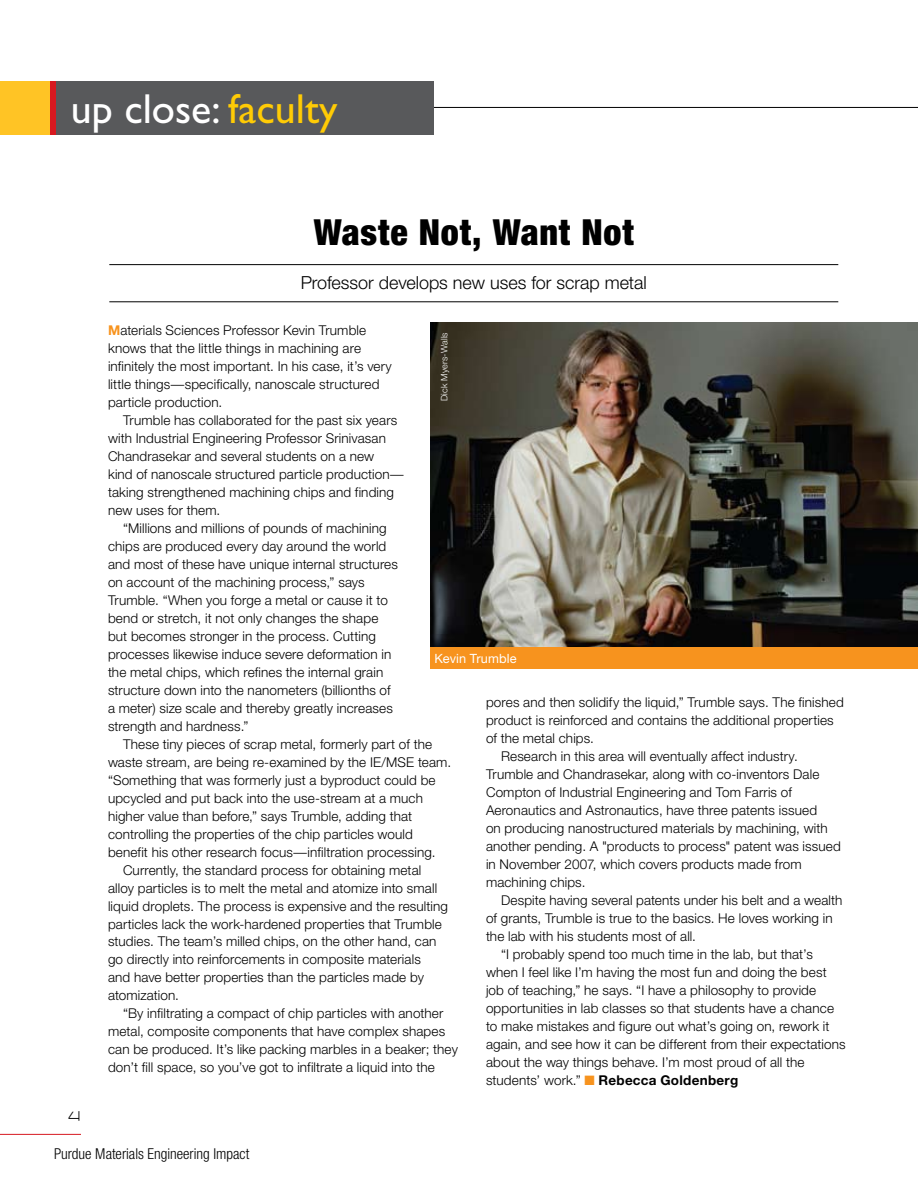
<style>
.page{position:relative;width:918px;height:1188px;background:#fff}
.page>*{position:absolute;margin:0;border:0;box-sizing:border-box;transform-origin:0 0}
.t1{font:42px "Gill Sans";color:#fff}
.t2{font:900 condensed 36px "Helvetica Neue";letter-spacing:.02em;color:#000}
.t3{font:300 18px "Helvetica Neue";letter-spacing:-.005em;color:#000}
.t4{font:300 condensed 15px "Helvetica Neue";color:#000}
.t5{font:300 15px "SF Grandezza";color:#000}
.t6{font:300 13.5px/18px "Helvetica Neue";letter-spacing:.01em;color:#000}
.t7{font:700 13.5px "Helvetica Neue";letter-spacing:.02em;color:#000}
.t8{font:12.75px "Helvetica Neue";letter-spacing:.01em;color:#fff}
.t9{font:300 9px "Helvetica Neue";letter-spacing:.025em;color:#fff}
.s1{color:#ffcb05}
.s2{font-weight:700;color:#f7931e}
.s3{font-weight:300}
.s4{color:#f7931e}
</style>
<div class="page">
<hr style="left:0;top:1134px;width:81px;height:1px;background:#d71920">
<div style="left:431px;top:645px;width:487px;height:24px;background:#f7931e"></div>
<hr style="left:109px;top:264px;width:729px;height:1px;background:#000">
<hr style="left:109px;top:302px;width:729px;height:1px;background:#000">
<img style="left:431px;top:322px;width:487px;height:324px">
<hr style="left:0;top:107px;width:918px;height:1px;background:#000">
<div style="left:55px;top:81px;width:379px;height:54px;background:#58595b"></div>
<div style="left:0;top:81px;width:50px;height:54px;background:#ffc425"></div>
<div style="left:50px;top:81px;width:6px;height:54px;background:#d71920"></div>
<h1 class="t1" style="left:71px;top:85px;width:268px">up close: <span class="s1">faculty</span></h1>
<h2 class="t2" style="left:314px;top:210px;width:321px">Waste Not, Want Not</h2>
<h3 class="t3" style="left:301px;top:271px;width:348px">Professor develops new uses for scrap metal</h3>
<p class="t6" style="left:108px;top:321px;width:285px"><span class="s2">M</span>aterials Sciences Professor Kevin Trumble knows that the little things in machining are infinitely the most important. In his case, it’s very little things—specifically, nanoscale structured particle production.</p>
<p class="t6" style="left:108px;top:411px;width:297px;text-indent:15px">Trumble has collaborated for the past six years with Industrial Engineering Professor Srinivasan Chandrasekar and several students on a new<br>kind of nanoscale structured particle production— taking strengthened machining chips and finding new uses for them.</p>
<p class="t6" style="left:108px;top:518px;width:292px;text-indent:15px">“Millions and millions of pounds of machining chips are produced every day around the world and most of these have unique internal structures on account of the machining process,” says Trumble. “When you forge a metal or cause it to bend or stretch, it not only changes the shape but becomes stronger in the process. Cutting processes likewise induce severe deformation in the metal chips, which refines the internal grain structure down into the nanometers (billionths of a meter) size scale and thereby greatly increases strength and hardness.”</p>
<p class="t6" style="left:123px;top:734px;width:311px">These tiny pieces of scrap metal, formerly part of the</p>
<p class="t6" style="left:108px;top:752px;width:345px">waste stream, are being re-examined by the IE/MSE team.</p>
<p class="t6" style="left:108px;top:770px;width:329px">“Something that was formerly just a byproduct could be</p>
<p class="t6" style="left:108px;top:788px;width:317px">upcycled and put back into the use-stream at a much</p>
<p class="t6" style="left:108px;top:806px;width:306px">higher value than before,” says Trumble, adding that</p>
<p class="t6" style="left:108px;top:824px;width:306px">controlling the properties of the chip particles would</p>
<p class="t6" style="left:108px;top:842px;width:329px">benefit his other research focus—infiltration processing.</p>
<p class="t6" style="left:123px;top:860px;width:300px">Currently, the standard process for obtaining metal</p>
<p class="t6" style="left:108px;top:878px;width:331px">alloy particles is to melt the metal and atomize into small</p>
<p class="t6" style="left:108px;top:896px;width:342px">liquid droplets. The process is expensive and the resulting</p>
<p class="t6" style="left:108px;top:914px;width:335px">particles lack the work-hardened properties that Trumble</p>
<p class="t6" style="left:108px;top:932px;width:330px">studies. The team’s milled chips, on the other hand, can</p>
<p class="t6" style="left:108px;top:950px;width:314px">go directly into reinforcements in composite materials</p>
<p class="t6" style="left:108px;top:968px;width:317px">and have better properties than the particles made by</p>
<p class="t6" style="left:108px;top:986px;width:73px">atomization.</p>
<p class="t6" style="left:123px;top:1004px;width:322px">“By infiltrating a compact of chip particles with another</p>
<p class="t6" style="left:108px;top:1022px;width:339px">metal, composite components that have complex shapes</p>
<p class="t6" style="left:108px;top:1040px;width:351px">can be produced. It’s like packing marbles in a beaker; they</p>
<p class="t6" style="left:108px;top:1058px;width:328px">don’t fill space, so you’ve got to infiltrate a liquid into the</p>
<p class="t9" style="left:439px;top:401px;width:71px;rotate:-90deg">Dick Myers-Walls</p>
<p class="t8" style="left:435px;top:650px;width:84px">Kevin Trumble</p>
<p class="t6" style="left:486px;top:693px;width:359px">pores and then solidify the liquid,” Trumble says. The finished</p>
<p class="t6" style="left:486px;top:711px;width:349px">product is reinforced and contains the additional properties</p>
<p class="t6" style="left:486px;top:729px;width:110px">of the metal chips.</p>
<p class="t6" style="left:501px;top:747px;width:298px">Research in this area will eventually affect industry.</p>
<p class="t6" style="left:486px;top:765px;width:335px">Trumble and Chandrasekar, along with co-inventors Dale</p>
<p class="t6" style="left:486px;top:783px;width:307px">Compton of Industrial Engineering and Tom Farris of</p>
<p class="t6" style="left:486px;top:801px;width:333px">Aeronautics and Astronautics, have three patents issued</p>
<p class="t6" style="left:486px;top:819px;width:343px">on producing nanostructured materials by machining, with</p>
<p class="t6" style="left:486px;top:837px;width:356px">another pending. A "products to process" patent was issued</p>
<p class="t6" style="left:486px;top:855px;width:317px">in November 2007, which covers products made from</p>
<p class="t6" style="left:486px;top:873px;width:101px">machining chips.</p>
<p class="t6" style="left:501px;top:891px;width:343px">Despite having several patents under his belt and a wealth</p>
<p class="t6" style="left:486px;top:909px;width:348px">of grants, Trumble is true to the basics. He loves working in</p>
<p class="t6" style="left:486px;top:927px;width:212px">the lab with his students most of all.</p>
<p class="t6" style="left:501px;top:945px;width:313px">“I probably spend too much time in the lab, but that’s</p>
<p class="t6" style="left:486px;top:963px;width:342px">when I feel like I’m having the most fun and doing the best</p>
<p class="t6" style="left:486px;top:981px;width:332px">job of teaching,” he says. “I have a philosophy to provide</p>
<p class="t6" style="left:486px;top:999px;width:350px">opportunities in lab classes so that students have a chance</p>
<p class="t6" style="left:486px;top:1017px;width:345px">to make mistakes and figure out what’s going on, rework it</p>
<p class="t6" style="left:486px;top:1034px;width:361px">again, and see how it can be different from their expectations</p>
<p class="t6" style="left:486px;top:1052px;width:320px">about the way things behave. I’m most proud of all the</p>
<p class="t7" style="left:486px;top:1071px;width:254px"><span class="s3">students’ work.”</span> <span class="s4">■</span> Rebecca Goldenberg</p>
<p class="t5" style="left:68px;top:1107px;width:15px">4</p>
<p class="t4" style="left:54px;top:1146px;width:197px">Purdue Materials Engineering Impact</p>
</div>
